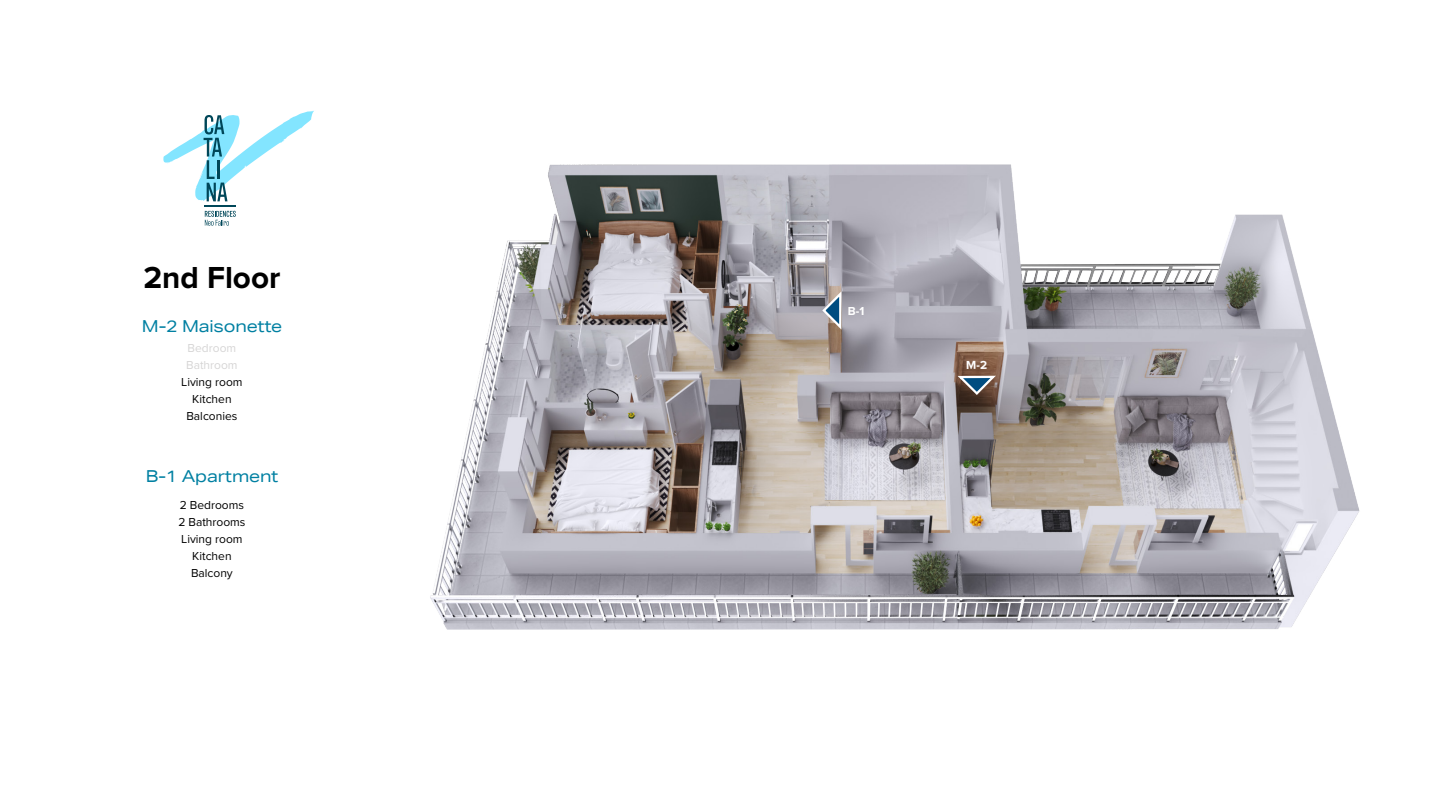
<style>
.page{position:relative;width:1440px;height:810px;background:#fff}
.page>*{position:absolute;margin:0;border:0;box-sizing:border-box;transform-origin:0 0}
.t1{font:700 31.5px "Proxima Nova";color:#000}
.t2{font:16.5px "Aktiv Grotesk Ex";letter-spacing:-.01em;color:#0080a2}
.t3{font:12px/17.1px "Proxima Nova";color:#000;text-align:center}
.t4{font:12px/17.1px "Proxima Nova";color:#d6d5d5}
.t5{font:700 12px "Proxima Nova";color:#fff}
</style>
<div class="page">
<svg style="left:205px;top:211px;width:11px;height:15px"></svg>
<svg style="left:163px;top:115px;width:53px;height:86px"></svg>
<hr style="left:204px;top:205px;width:32px;height:2px;background:#004759">
<img style="left:216px;top:110px;width:1144px;height:520px">
<svg style="left:821px;top:291px;width:22px;height:41px"></svg>
<svg style="left:957px;top:361px;width:42px;height:36px;background:#71625a"></svg>
<h1 class="t1" style="left:143px;top:254px;width:139px">2nd Floor</h1>
<h2 class="t2" style="left:142px;top:317px;width:142px">M-2 Maisonette</h2>
<p class="t4" style="left:186px;top:339px;width:53px">Bedroom<br>Bathroom</p>
<p class="t3" style="left:181px;top:373px;width:63px">Living room<br>Kitchen<br>Balconies</p>
<h2 class="t2" style="left:146px;top:466px;width:134px">B-1 Apartment</h2>
<p class="t3" style="left:178px;top:496px;width:69px">2 Bedrooms<br>2 Bathrooms<br>Living room<br>Kitchen<br>Balcony</p>
<p class="t5" style="left:848px;top:302px;width:18px">B-1</p>
</div>
